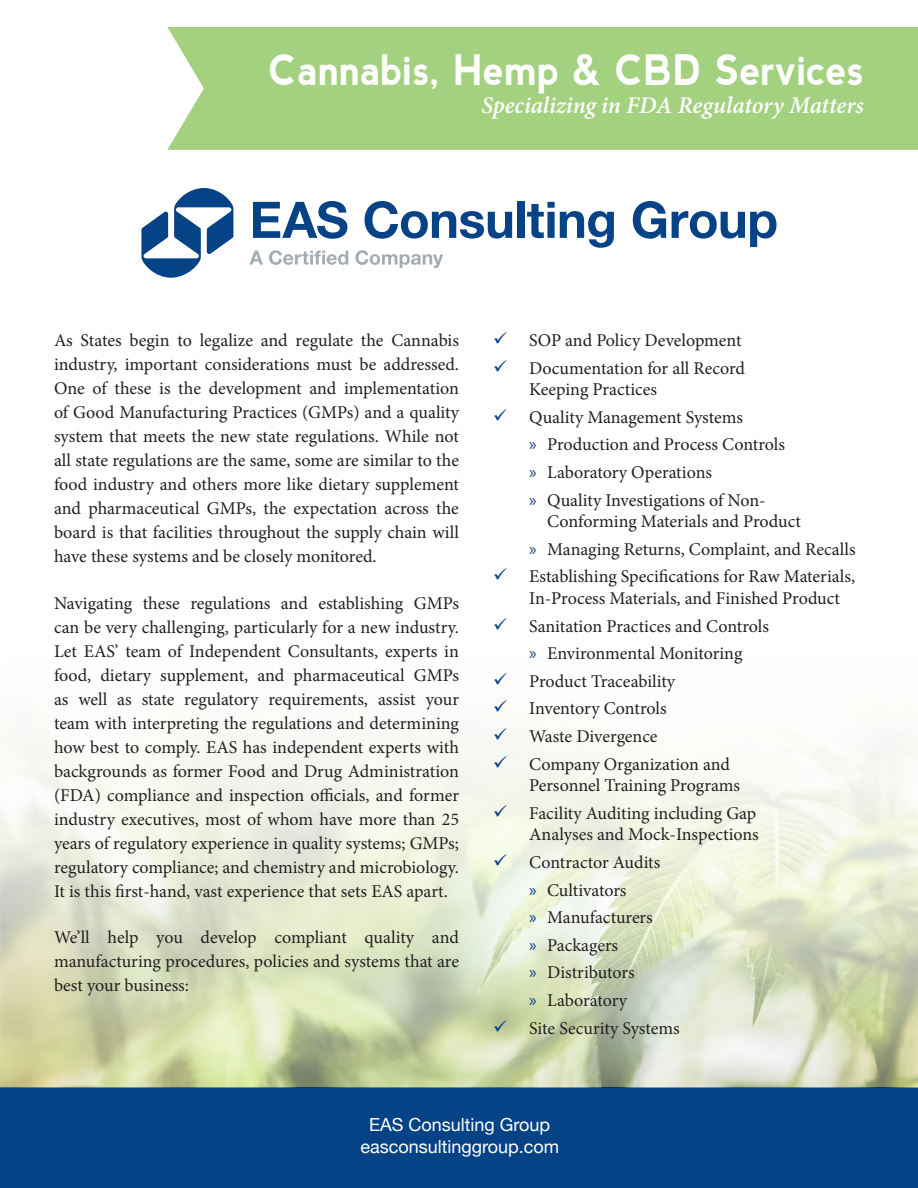
<style>
.page{position:relative;width:918px;height:1188px;background:#fff}
.page>*{position:absolute;margin:0;border:0;box-sizing:border-box;transform-origin:0 0}
.Headline_1_TIGHT{font:700 42px "nevis";color:#fff;scale:.9 1}
.Headline_1{font:italic 600 24px "Minion Pro";letter-spacing:-.005em;color:#fff}
.Intro_Cannabis_Indus{font:18px/24px "Minion Pro";letter-spacing:-.005em;color:#231f20}
.t1{font:18px/21.6px "Helvetica Neue";color:#fff;text-align:center}
.s1{font-family:"Myriad Pro";color:#084284}
</style>
<div class="page">
<div style="left:0;top:1087px;width:918px;height:101px;background:#054286"></div>
<svg style="left:249px;top:251px;width:14px;height:14px"></svg>
<svg style="left:269px;top:250px;width:79px;height:15px"></svg>
<svg style="left:355px;top:250px;width:88px;height:18px"></svg>
<svg style="left:141px;top:188px;width:92px;height:90px"></svg>
<svg style="left:253px;top:201px;width:94px;height:38px"></svg>
<svg style="left:365px;top:201px;width:147px;height:38px"></svg>
<div style="left:517px;top:202px;width:7px;height:36px;background:#054286"></div>
<svg style="left:527px;top:202px;width:87px;height:46px"></svg>
<svg style="left:633px;top:201px;width:33px;height:38px"></svg>
<svg style="left:672px;top:211px;width:105px;height:36px"></svg>
<img style="left:1px;top:737px;width:917px;height:350px">
<div style="left:167px;top:27px;width:751px;height:123px;background:#a4d180"></div>
<svg style="left:494px;top:737px;width:13px;height:3px"></svg>
<svg style="left:494px;top:756px;width:13px;height:11px"></svg>
<svg style="left:494px;top:805px;width:13px;height:12px"></svg>
<svg style="left:494px;top:854px;width:13px;height:12px"></svg>
<svg style="left:494px;top:1020px;width:13px;height:11px"></svg>
<p class="Headline_1_TIGHT" style="left:269px;top:46px;width:662px">Cannabis, Hemp &amp; CBD Services</p>
<p class="Headline_1" style="left:482px;top:89px;width:384px">Specializing in FDA Regulatory Matters</p>
<p class="Intro_Cannabis_Indus" style="left:54px;top:328px;width:407px;text-align:justify">As States begin to legalize and regulate the Cannabis industry, important considerations must be addressed.<br>One of these is the development and implementation of Good Manufacturing Practices (GMPs) and a quality system that meets the new state regulations. While not all state regulations are the same, some are similar to the food industry and others more like dietary supplement and pharmaceutical GMPs, the expectation across the board is that facilities throughout the supply chain will have these systems and be closely monitored.</p>
<p class="Intro_Cannabis_Indus" style="left:54px;top:591px;width:407px;text-align:justify">Navigating these regulations and establishing GMPs can be very challenging, particularly for a new industry.<br>Let EAS’ team of Independent Consultants, experts in food, dietary supplement, and pharmaceutical GMPs as well as state regulatory requirements, assist your team with interpreting the regulations and determining how best to comply. EAS has independent experts with backgrounds as former Food and Drug Administration (FDA) compliance and inspection officials, and former industry executives, most of whom have more than 25 years of regulatory experience in quality systems; GMPs; regulatory compliance; and chemistry and microbiology.<br>It is this first-hand, vast experience that sets EAS apart.</p>
<p class="Intro_Cannabis_Indus" style="left:54px;top:925px;width:407px;text-align:justify">We’ll help you develop compliant quality and manufacturing procedures, policies and systems that are best your business:</p>
<p class="Intro_Cannabis_Indus" style="left:529px;top:328px;width:214px">SOP and Policy Development</p>
<p class="Intro_Cannabis_Indus" style="left:529px;top:357px;width:217px;line-height:21.6px">Documentation for all Record<br>Keeping Practices</p>
<p class="Intro_Cannabis_Indus" style="left:529px;top:405px;width:215px">Quality Management Systems</p>
<p class="Intro_Cannabis_Indus" style="left:529px;top:433px;width:257px"><span class="s1">»</span> Production and Process Controls</p>
<p class="Intro_Cannabis_Indus" style="left:529px;top:460px;width:184px"><span class="s1">»</span> Laboratory Operations</p>
<p class="Intro_Cannabis_Indus" style="left:547px;top:489px;width:255px;line-height:21.6px;text-indent:-18px"><span class="s1">»</span> Quality Investigations of Non-<br>Conforming Materials and Product</p>
<p class="Intro_Cannabis_Indus" style="left:529px;top:537px;width:328px"><span class="s1">»</span> Managing Returns, Complaint, and Recalls</p>
<p class="Intro_Cannabis_Indus" style="left:529px;top:566px;width:327px;line-height:21.6px">Establishing Specifications for Raw Materials,<br>In-Process Materials, and Finished Product</p>
<p class="Intro_Cannabis_Indus" style="left:529px;top:614px;width:241px">Sanitation Practices and Controls</p>
<p class="Intro_Cannabis_Indus" style="left:529px;top:642px;width:215px"><span class="s1">»</span> Environmental Monitoring</p>
<p class="Intro_Cannabis_Indus" style="left:529px;top:669px;width:148px">Product Traceability</p>
<p class="Intro_Cannabis_Indus" style="left:529px;top:697px;width:139px">Inventory Controls</p>
<p class="Intro_Cannabis_Indus" style="left:529px;top:724px;width:130px">Waste Divergence</p>
<p class="Intro_Cannabis_Indus" style="left:529px;top:753px;width:212px;line-height:21.6px">Company Organization and<br>Personnel Training Programs</p>
<p class="Intro_Cannabis_Indus" style="left:529px;top:802px;width:231px;line-height:21.6px">Facility Auditing including Gap<br>Analyses and Mock-Inspections</p>
<p class="Intro_Cannabis_Indus" style="left:529px;top:850px;width:133px">Contractor Audits</p>
<p class="Intro_Cannabis_Indus" style="left:529px;top:878px;width:99px"><span class="s1">»</span> Cultivators</p>
<p class="Intro_Cannabis_Indus" style="left:529px;top:906px;width:125px"><span class="s1">»</span> Manufacturers</p>
<p class="Intro_Cannabis_Indus" style="left:529px;top:933px;width:90px"><span class="s1">»</span> Packagers</p>
<p class="Intro_Cannabis_Indus" style="left:529px;top:961px;width:107px"><span class="s1">»</span> Distributors</p>
<p class="Intro_Cannabis_Indus" style="left:529px;top:988px;width:100px"><span class="s1">»</span> Laboratory</p>
<p class="Intro_Cannabis_Indus" style="left:529px;top:1016px;width:152px">Site Security Systems</p>
<p class="t1" style="left:360px;top:1115px;width:200px">EAS Consulting Group easconsultinggroup.com</p>
</div>
